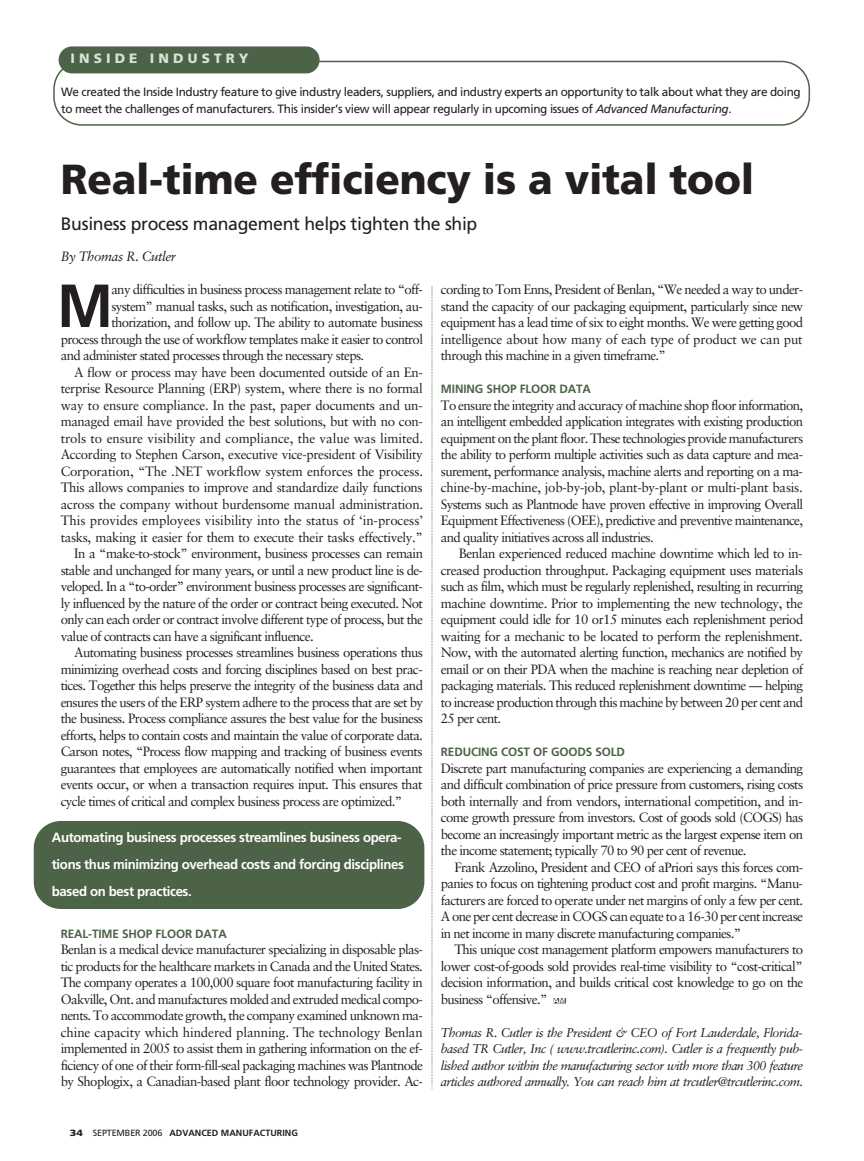
<style>
.page{position:relative;width:864px;height:1161px;background:#fff}
.page>*{position:absolute;margin:0;border:0;box-sizing:border-box;transform-origin:0 0}
.t1{font:700 60.75px "Frutiger";color:#231f20}
.t2{font:900 42px "Frutiger";letter-spacing:-.005em;color:#231f20;scale:.96 1}
.t3{font:18px "Frutiger";letter-spacing:-.015em;color:#231f20}
.t4{font:13.5px/16.5px "Sabon";letter-spacing:-.05em;color:#231f20;text-align:justify}
.t5{font:13.5px "Sabon";letter-spacing:-.03em;color:#231f20}
.t6{font:700 13.5px/27px "Frutiger";letter-spacing:-.03em;color:#fff}
.t7{font:13.5px "Sabon";letter-spacing:-.005em;color:#231f20}
.t8{font:13.5px "Sabon";letter-spacing:-.02em;color:#231f20}
.t9{font:13.5px "Sabon";letter-spacing:-.025em;color:#231f20}
.t10{font:13.5px "Sabon";letter-spacing:-.015em;color:#231f20}
.t11{font:italic 13.5px "Sabon";letter-spacing:-.03em;color:#231f20}
.t12{font:900 13.5px "Frutiger";letter-spacing:.305em;color:#d4e4d7}
.t13{font:italic 12.75px/16.5px "Sabon";letter-spacing:-.05em;color:#231f20;text-align:justify}
.t14{font:12px/16.5px "Frutiger";letter-spacing:-.03em;color:#231f20}
.t15{font:700 12px "Frutiger";letter-spacing:-.01em;color:#4c6347}
.t16{font:700 9px "Frutiger";color:#231f20}
.s1{font-style:italic}
.s2{font-weight:900}
.s3{font-weight:400}
.s4{font-family:"Frutiger";font-weight:900;font-size:7.5px;color:#fff}
</style>
<div class="page">
<svg style="left:53px;top:61px;width:757px;height:65px"></svg>
<div style="left:59px;top:46px;width:261px;height:27px;background:#4c6347;border-radius:14px"></div>
<div style="left:34px;top:821px;width:390px;height:88px;background:#4c6347;border-radius:27px"></div>
<svg style="left:432px;top:286px;width:1px;height:803px"></svg>
<p class="t12" style="left:70px;top:53px;width:180px">INSIDE INDUSTRY</p>
<p class="t14" style="left:61px;top:85px;width:741px">We created the Inside Industry feature to give industry leaders, suppliers, and industry experts an opportunity to talk about what they are doing to meet the challenges of manufacturers. This insider’s view will appear regularly in upcoming issues of <span class="s1">Advanced Manufacturing</span>.</p>
<h2 class="t2" style="left:61px;top:162px;width:724px">Real-time efficiency is a vital tool</h2>
<h3 class="t3" style="left:61px;top:216px;width:418px">Business process management helps tighten the ship</h3>
<p class="t11" style="left:61px;top:251px;width:117px">By Thomas R. Cutler</p>
<h1 class="t1" style="left:57px;top:281px;width:58px">M</h1>
<p class="t4" style="left:111px;top:282px;width:313px">any difficulties in business process management relate to “off-</p>
<p class="t4" style="left:111px;top:299px;width:313px">system” manual tasks, such as notification, investigation, au-</p>
<p class="t4" style="left:111px;top:315px;width:313px">thorization, and follow up. The ability to automate business</p>
<p class="t4" style="left:61px;top:332px;width:364px">process through the use of workflow templates make it easier to control</p>
<p class="t4" style="left:61px;top:348px;width:305px">and administer stated processes through the necessary steps.</p>
<p class="t5" style="left:74px;top:366px;width:350px">A flow or process may have been documented outside of an En-</p>
<p class="t5" style="left:61px;top:383px;width:364px">terprise Resource Planning (ERP) system, where there is no formal</p>
<p class="t8" style="left:61px;top:399px;width:364px">way to ensure compliance. In the past, paper documents and un-</p>
<p class="t5" style="left:61px;top:416px;width:364px">managed email have provided the best solutions, but with no con-</p>
<p class="t7" style="left:61px;top:432px;width:364px">trols to ensure visibility and compliance, the value was limited.</p>
<p class="t5" style="left:61px;top:449px;width:364px">According to Stephen Carson, executive vice-president of Visibility</p>
<p class="t10" style="left:61px;top:465px;width:364px">Corporation, “The .NET workflow system enforces the process.</p>
<p class="t5" style="left:61px;top:482px;width:364px">This allows companies to improve and standardize daily functions</p>
<p class="t8" style="left:61px;top:498px;width:364px">across the company without burdensome manual administration.</p>
<p class="t7" style="left:61px;top:515px;width:364px">This provides employees visibility into the status of ‘in-process’</p>
<p class="t9" style="left:61px;top:531px;width:364px">tasks, making it easier for them to execute their tasks effectively.”</p>
<p class="t4" style="left:74px;top:546px;width:350px">In a “make-to-stock” environment, business processes can remain</p>
<p class="t4" style="left:61px;top:563px;width:364px">stable and unchanged for many years, or until a new product line is de-</p>
<p class="t4" style="left:61px;top:579px;width:364px">veloped. In a “to-order” environment business processes are significant-</p>
<p class="t4" style="left:61px;top:596px;width:364px">ly influenced by the nature of the order or contract being executed. Not</p>
<p class="t4" style="left:61px;top:612px;width:364px">only can each order or contract involve different type of process, but the</p>
<p class="t4" style="left:61px;top:629px;width:254px">value of contracts can have a significant influence.</p>
<p class="t4" style="left:74px;top:645px;width:350px">Automating business processes streamlines business operations thus</p>
<p class="t4" style="left:61px;top:662px;width:364px">minimizing overhead costs and forcing disciplines based on best prac-</p>
<p class="t4" style="left:61px;top:678px;width:364px">tices. Together this helps preserve the integrity of the business data and</p>
<p class="t4" style="left:61px;top:695px;width:364px">ensures the users of the ERP system adhere to the process that are set by</p>
<p class="t4" style="left:61px;top:711px;width:364px">the business. Process compliance assures the best value for the business</p>
<p class="t4" style="left:61px;top:728px;width:364px">efforts, helps to contain costs and maintain the value of corporate data.</p>
<p class="t4" style="left:61px;top:744px;width:363px">Carson notes, “Process flow mapping and tracking of business events</p>
<p class="t4" style="left:61px;top:761px;width:363px">guarantees that employees are automatically notified when important</p>
<p class="t4" style="left:61px;top:777px;width:363px">events occur, or when a transaction requires input. This ensures that</p>
<p class="t4" style="left:61px;top:794px;width:343px">cycle times of critical and complex business process are optimized.”</p>
<p class="t6" style="left:52px;top:825px;width:354px">Automating business processes streamlines business opera&shy;tions thus minimizing overhead costs and forcing disciplines based on best practices.</p>
<p class="t15" style="left:61px;top:928px;width:168px">REAL-TIME SHOP FLOOR DATA</p>
<p class="t4" style="left:61px;top:942px;width:364px">Benlan is a medical device manufacturer specializing in disposable plas&shy;tic products for the healthcare markets in Canada and the United States.<br>The company operates a 100,000 square foot manufacturing facility in Oakville, Ont. and manufactures molded and extruded medical compo&shy;nents. To accommodate growth, the company examined unknown ma&shy;chine capacity which hindered planning. The technology Benlan implemented in 2005 to assist them in gathering information on the ef&shy;ficiency of one of their form-fill-seal packaging machines was Plantnode by Shoplogix, a Canadian-based plant floor technology provider. Ac-</p>
<p class="t16" style="left:70px;top:1129px;width:230px"><span class="s2">34</span> <span class="s3">SEPTEMBER 2006</span> ADVANCED MANUFACTURING</p>
<p class="t4" style="left:441px;top:282px;width:364px">cording to Tom Enns, President of Benlan, “We needed a way to under&shy;stand the capacity of our packaging equipment, particularly since new equipment has a lead time of six to eight months. We were getting good intelligence about how many of each type of product we can put through this machine in a given timeframe.”</p>
<p class="t15" style="left:441px;top:384px;width:152px">MINING SHOP FLOOR DATA</p>
<p class="t4" style="left:441px;top:398px;width:364px">To ensure the integrity and accuracy of machine shop floor information, an intelligent embedded application integrates with existing production equipment on the plant floor. These technologies provide manufacturers the ability to perform multiple activities such as data capture and mea&shy;surement, performance analysis, machine alerts and reporting on a ma&shy;chine-by-machine, job-by-job, plant-by-plant or multi-plant basis.<br>Systems such as Plantnode have proven effective in improving Overall Equipment Effectiveness (OEE), predictive and preventive maintenance, and quality initiatives across all industries.</p>
<p class="t4" style="left:441px;top:546px;width:364px;text-indent:18px">Benlan experienced reduced machine downtime which led to in&shy;creased production throughput. Packaging equipment uses materials such as film, which must be regularly replenished, resulting in recurring machine downtime. Prior to implementing the new technology, the equipment could idle for 10 or15 minutes each replenishment period waiting for a mechanic to be located to perform the replenishment.<br>Now, with the automated alerting function, mechanics are notified by email or on their PDA when the machine is reaching near depletion of packaging materials. This reduced replenishment downtime — helping to increase production through this machine by between 20 per cent and 25 per cent.</p>
<p class="t15" style="left:441px;top:747px;width:186px">REDUCING COST OF GOODS SOLD</p>
<p class="t4" style="left:441px;top:761px;width:364px">Discrete part manufacturing companies are experiencing a demanding and difficult combination of price pressure from customers, rising costs both internally and from vendors, international competition, and in&shy;come growth pressure from investors. Cost of goods sold (COGS) has become an increasingly important metric as the largest expense item on the income statement; typically 70 to 90 per cent of revenue.</p>
<p class="t4" style="left:441px;top:860px;width:364px;text-indent:14px">Frank Azzolino, President and CEO of aPriori says this forces com&shy;panies to focus on tightening product cost and profit margins. “Manu&shy;facturers are forced to operate under net margins of only a few per cent.<br>A one per cent decrease in COGS can equate to a 16-30 per cent increase in net income in many discrete manufacturing companies.”</p>
<p class="t4" style="left:441px;top:942px;width:364px;text-indent:14px">This unique cost management platform empowers manufacturers to lower cost-of-goods sold provides real-time visibility to “cost-critical” decision information, and builds critical cost knowledge to go on the business “offensive.” ■<span class="s4">A</span>■<span class="s4">M</span></p>
<p class="t13" style="left:441px;top:1025px;width:364px">Thomas R. Cutler is the President &amp; CEO of Fort Lauderdale, Florida&shy;based TR Cutler, Inc ( www.trcutlerinc.com). Cutler is a frequently pub&shy;lished author within the manufacturing sector with more than 300 feature articles authored annually. You can reach him at trcutler@trcutlerinc.com.</p>
</div>
